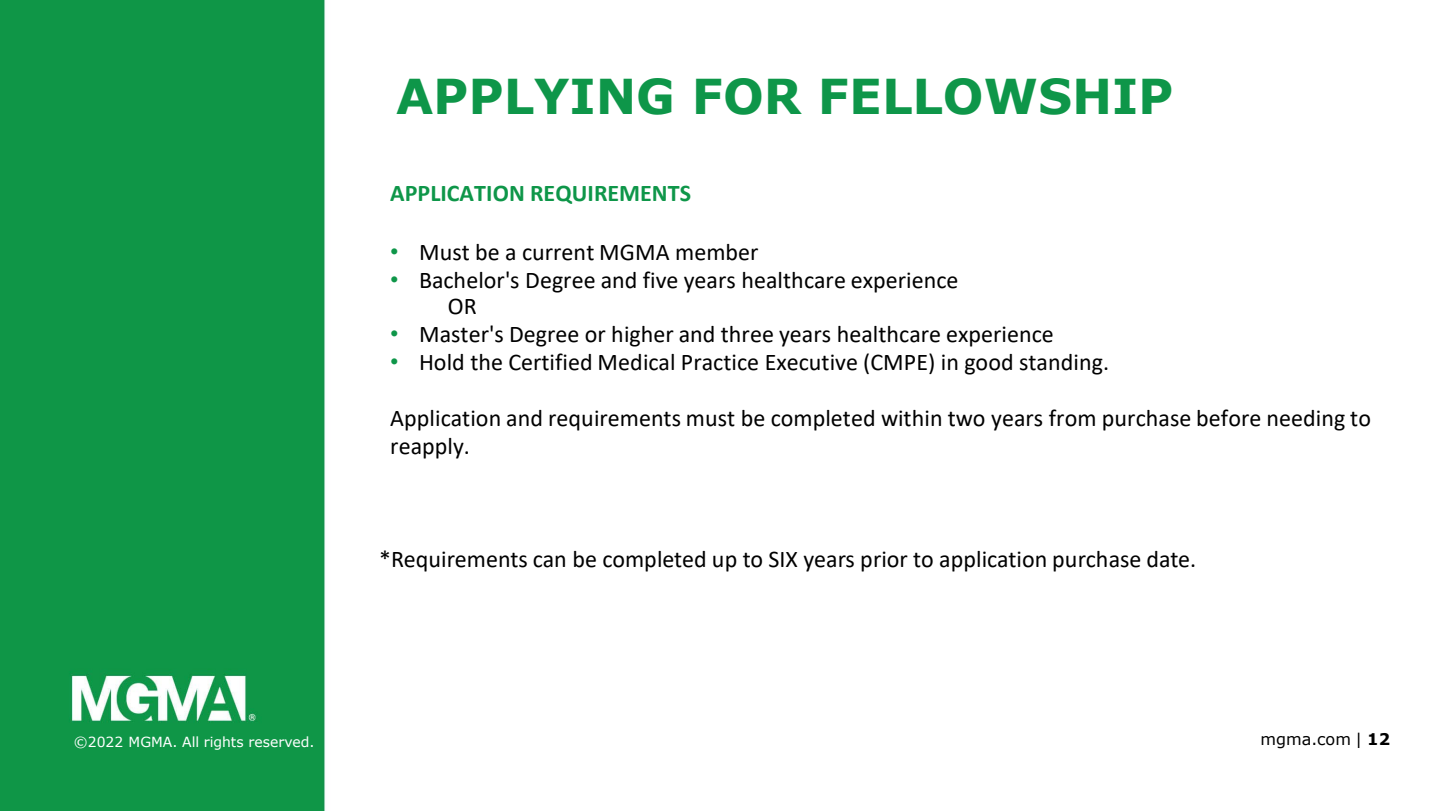
<style>
.page{position:relative;width:1440px;height:811px;background:#fff}
.page>*{position:absolute;margin:0;border:0;box-sizing:border-box;transform-origin:0 0}
.t1{font:700 48px "Verdana";color:#0e9649}
.t2{font:24px/26px "Calibri";color:#000}
.t3{font:700 24px "Calibri";color:#0e9649}
.t4{font:16px "Verdana";color:#000}
.t5{font:14px "Verdana";color:#fff}
.s1{font-family:"Arial";color:#0e9649}
.s2{font-weight:700}
</style>
<div class="page">
<div style="left:0;top:0;width:325px;height:811px;background:#0f9647"></div>
<h1 class="t1" style="left:396px;top:63px;width:779px">APPLYING FOR FELLOWSHIP</h1>
<p class="t3" style="left:390px;top:176px;width:302px">APPLICATION REQUIREMENTS</p>
<p class="t2" style="left:390px;top:239px;width:370px"><span class="s1">•</span> Must be a current MGMA member</p>
<p class="t2" style="left:448px;top:267px;width:512px;text-indent:-58px"><span class="s1">•</span> Bachelor's Degree and five years healthcare experience<br>OR</p>
<p class="t2" style="left:390px;top:321px;width:665px"><span class="s1">•</span> Master's Degree or higher and three years healthcare experience</p>
<p class="t2" style="left:390px;top:349px;width:720px"><span class="s1">•</span> Hold the Certified Medical Practice Executive (CMPE) in good standing.</p>
<p class="t2" style="left:390px;top:404px;width:982px;line-height:28px">Application and requirements must be completed within two years from purchase before needing to reapply.</p>
<p class="t2" style="left:379px;top:545px;width:818px">*Requirements can be completed up to SIX years prior to application purchase date.</p>
<p class="t5" style="left:74px;top:732px;width:242px">©2022 MGMA. All rights reserved.</p>
<p class="t4" style="left:1260px;top:729px;width:131px">mgma.com | <span class="s2">12</span></p>
</div>
